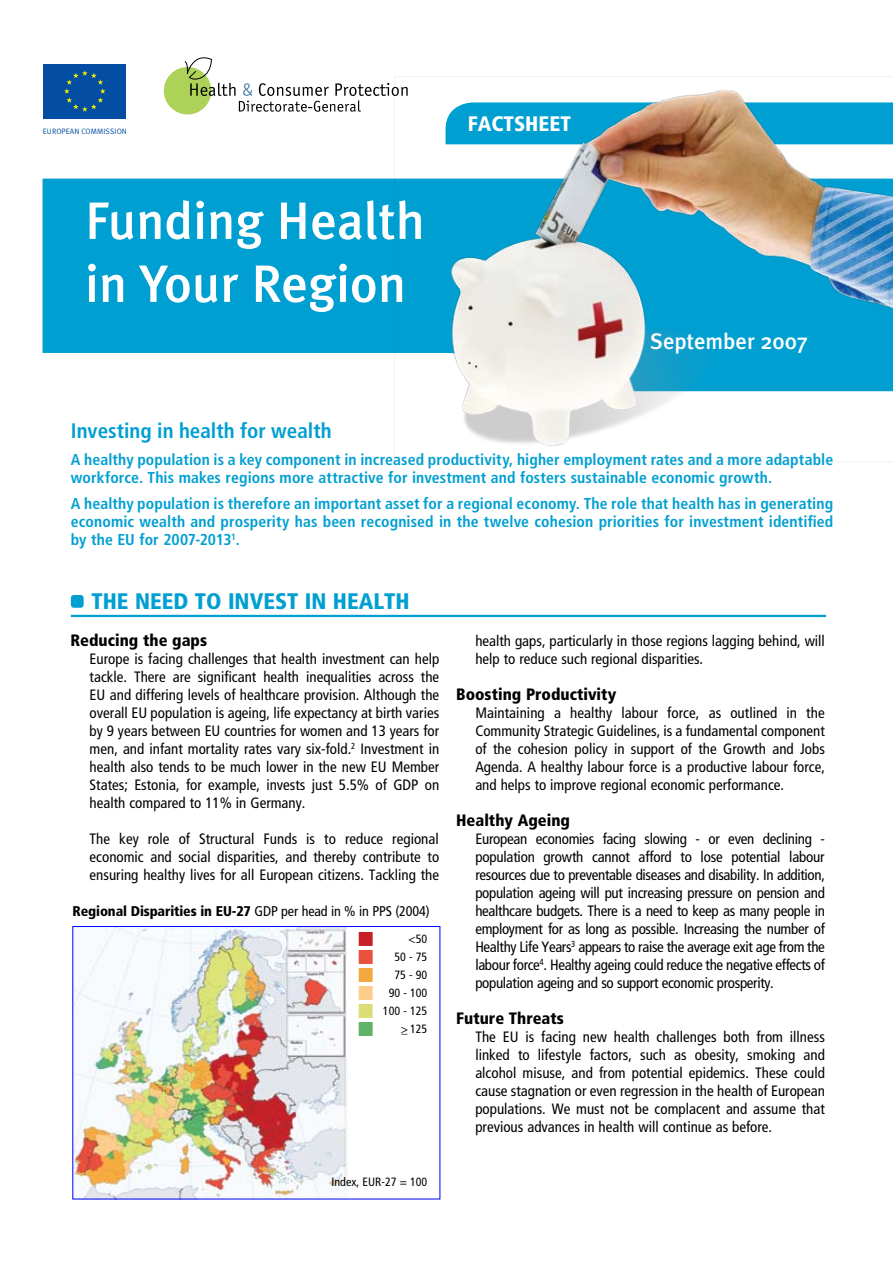
<style>
.page{position:relative;width:893px;height:1263px;background:#fff}
.page>*{position:absolute;margin:0;border:0;box-sizing:border-box;transform-origin:0 0}
.t1{font:500 52.5px/63px "Meta Plus";color:#fff}
.t2{font:900 condensed 22.5px "Frutiger";color:#009fd1}
.t3{font:500 22.5px "Meta Plus";color:#fff}
.t4{font:700 condensed 21px "Frutiger";color:#009fd1}
.t5{font:900 condensed 21px "Frutiger";color:#fff}
.t6{font:900 condensed 16.5px "Frutiger";color:#000}
.t7{font:700 condensed 15.75px/18px "Frutiger";letter-spacing:.005em;color:#009fd1}
.t8{font:condensed 15px/18px "Frutiger";color:#000;text-align:justify}
.t9{font:900 condensed 14.1px "Frutiger";letter-spacing:-.01em;color:#000}
.t10{font:condensed 12px/18px "Frutiger";color:#000;text-align:right}
.t11{font:7.8px "Meta Plus Normal";letter-spacing:.01em;color:#034ea2}
.s1{font-weight:400}
</style>
<div class="page">
<div style="left:43px;top:179px;width:351px;height:174px;background:#009fd1"></div>
<div style="left:44px;top:64px;width:82px;height:55px;background:#034ea2"></div>
<svg style="left:64px;top:70px;width:42px;height:42px"></svg>
<div style="left:164px;top:67px;width:47px;height:47px;background:#acd258;border-radius:50%"></div>
<svg style="left:184px;top:57px;width:210px;height:55px"></svg>
<img style="left:394px;top:76px;width:499px;height:386px">
<hr style="left:71px;top:615px;width:755px;height:2px;background:#009fd1">
<div style="left:71px;top:595px;width:13px;height:13px;background:#009fd1;border-radius:3px"></div>
<div style="left:357px;top:930px;width:17px;height:17px;background:#c72027;border:2px solid #fff"></div>
<div style="left:357px;top:948px;width:17px;height:17px;background:#e8513d;border:2px solid #fff"></div>
<div style="left:357px;top:966px;width:17px;height:17px;background:#f4a940;border:2px solid #fff"></div>
<div style="left:357px;top:984px;width:17px;height:17px;background:#fecd8b;border:2px solid #fff"></div>
<div style="left:357px;top:1002px;width:17px;height:17px;background:#dbde77;border:2px solid #fff"></div>
<div style="left:357px;top:1020px;width:17px;height:17px;background:#61b269;border:2px solid #fff"></div>
<img style="left:75px;top:928px;width:272px;height:269px">
<p class="t11" style="left:43px;top:127px;width:86px">EUROPEAN COMMISSION</p>
<h1 class="t1" style="left:85px;top:189px;width:341px">Funding Health in Your Region</h1>
<h3 class="t5" style="left:468px;top:111px;width:105px">FACTSHEET</h3>
<h2 class="t3" style="left:650px;top:328px;width:159px">September 2007</h2>
<h3 class="t4" style="left:71px;top:419px;width:262px">Investing in health for wealth</h3>
<p class="t7" style="left:71px;top:450px;width:764px">A healthy population is a key component in increased productivity, higher employment rates and a more adaptable workforce. This makes regions more attractive for investment and fosters sustainable economic growth.</p>
<p class="t7" style="left:71px;top:495px;width:764px;text-align:justify">A healthy population is therefore an important asset for a regional economy. The role that health has in generating economic wealth and prosperity has been recognised in the twelve cohesion priorities for investment identified by the EU for 2007-2013<sup>1</sup>.</p>
<h2 class="t2" style="left:92px;top:588px;width:184px">The need to invest</h2>
<h2 class="t2" style="left:305px;top:588px;width:93px">in health</h2>
<p class="t6" style="left:70px;top:631px;width:138px">Reducing the gaps</p>
<p class="t8" style="left:90px;top:650px;width:351px">Europe is facing challenges that health investment can help tackle. There are significant health inequalities across the EU and differing levels of healthcare provision. Although the overall EU population is ageing, life expectancy at birth varies by 9 years between EU countries for women and 13 years for men, and infant mortality rates vary six-fold.<sup>2</sup> Investment in health also tends to be much lower in the new EU Member States; Estonia, for example, invests just 5.5% of GDP on health compared to 11% in Germany.</p>
<p class="t8" style="left:90px;top:830px;width:351px">The key role of Structural Funds is to reduce regional economic and social disparities, and thereby contribute to ensuring healthy lives for all European citizens. Tackling the</p>
<p class="t9" style="left:73px;top:903px;width:358px">Regional Disparities in EU-27 <span class="s1">GDP per head in % in PPS (2004)</span></p>
<p class="t10" style="left:383px;top:930px;width:46px">&lt;50<br>50 - 75<br>75 - 90<br>90 - 100<br>100 - 125 &gt;_ 125</p>
<p class="t10" style="left:332px;top:1172px;width:97px">Index, EUR-27 = 100</p>
<p class="t8" style="left:475px;top:632px;width:351px">health gaps, particularly in those regions lagging behind, will help to reduce such regional disparities.</p>
<p class="t6" style="left:456px;top:685px;width:161px">Boosting Productivity</p>
<p class="t8" style="left:475px;top:704px;width:351px">Maintaining a healthy labour force, as outlined in the Community Strategic Guidelines, is a fundamental component of the cohesion policy in support of the Growth and Jobs Agenda. A healthy labour force is a productive labour force, and helps to improve regional economic performance.</p>
<p class="t6" style="left:456px;top:811px;width:115px">Healthy Ageing</p>
<p class="t8" style="left:475px;top:830px;width:351px">European economies facing slowing - or even declining - population growth cannot afford to lose potential labour resources due to preventable diseases and disability. In addition, population ageing will put increasing pressure on pension and healthcare budgets. There is a need to keep as many people in employment for as long as possible. Increasing the number of Healthy Life Years<sup>3</sup> appears to raise the average exit age from the labour force<sup>4</sup>. Healthy ageing could reduce the negative effects of population ageing and so support economic prosperity.</p>
<p class="t6" style="left:456px;top:1009px;width:109px">Future Threats</p>
<p class="t8" style="left:475px;top:1028px;width:351px">The EU is facing new health challenges both from illness linked to lifestyle factors, such as obesity, smoking and alcohol misuse, and from potential epidemics. These could cause stagnation or even regression in the health of European populations. We must not be complacent and assume that previous advances in health will continue as before.</p>
</div>
